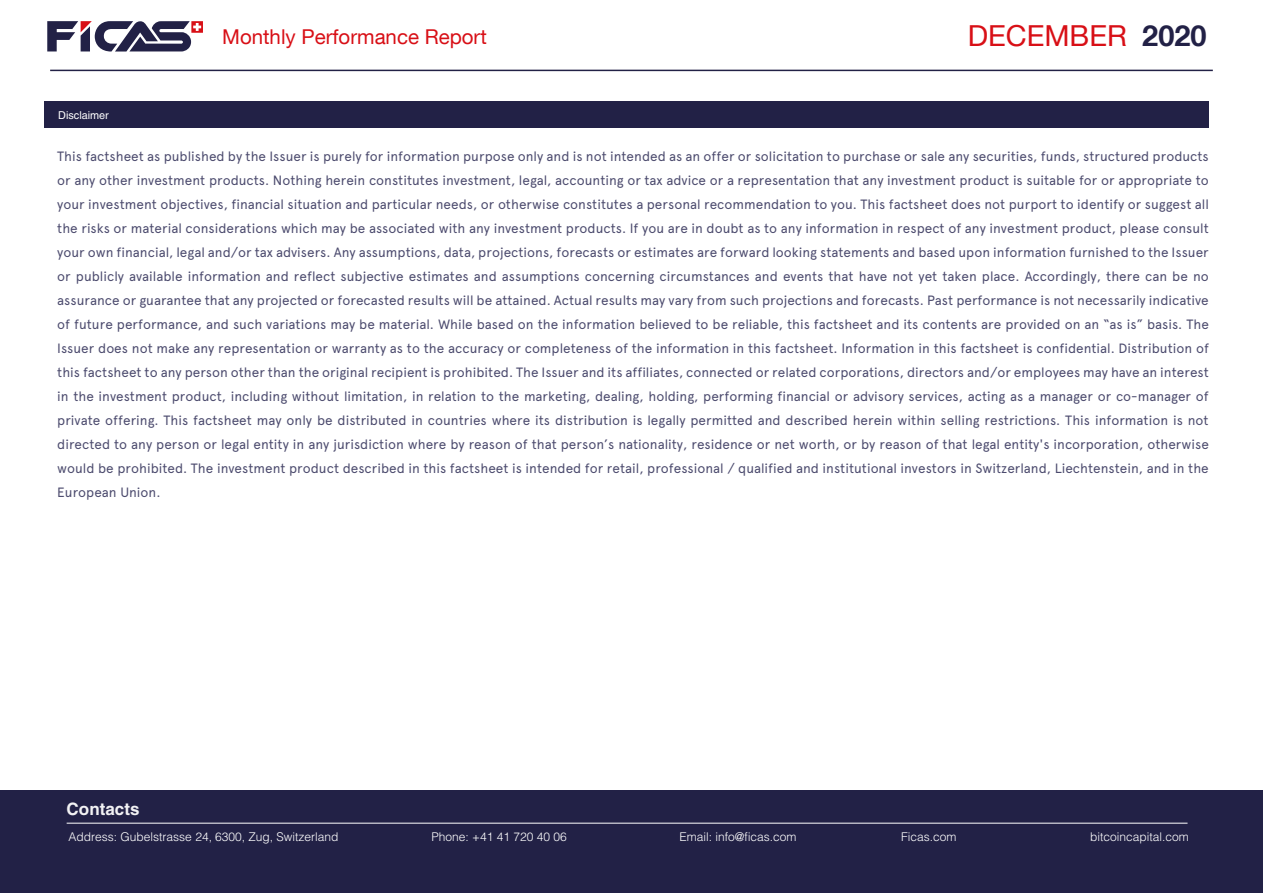
<style>
.page{position:relative;width:1263px;height:893px;background:#fff}
.page>*{position:absolute;margin:0;border:0;box-sizing:border-box;transform-origin:0 0}
.t1{font:28.95px "Helvetica Neue LT Com";color:#d80f16}
.t2{font:20.4px "Helvetica Neue LT Com";color:#d80f16}
.t3{font:700 17.1px "Helvetica LT Std";color:#f2f2f4}
.t4{font:13.5px/24px "Apercu";color:#4c4b6e;text-align:justify}
.t5{font:300 12px "Helvetica LT Std";color:#fff}
.t6{font:10.8px "Helvetica LT Std";color:#fff}
.s1{font-weight:700;color:#222146}
</style>
<div class="page">
<div style="left:44px;top:101px;width:1164px;height:27px;background:#222146"></div>
<div style="left:0;top:790px;width:1263px;height:103px;background:#222146"></div>
<hr style="left:67px;top:823px;width:1120px;height:1px;background:#fff">
<svg style="left:47px;top:21px;width:156px;height:31px"></svg>
<hr style="left:50px;top:70px;width:1162px;height:1px;background:#222146">
<h2 class="t2" style="left:222px;top:24px;width:266px">Monthly Performance Report</h2>
<h1 class="t1" style="left:967px;top:17px;width:240px">DECEMBER <span class="s1">2020</span></h1>
<p class="t6" style="left:58px;top:109px;width:52px">Disclaimer</p>
<p class="t4" style="left:57px;top:144px;width:1153px">This factsheet as published by the Issuer is purely for information purpose only and is not intended as an offer or solicitation to purchase or sale any securities, funds, structured products or any other investment products. Nothing herein constitutes investment, legal, accounting or tax advice or a representation that any investment product is suitable for or appropriate to your investment objectives, financial situation and particular needs, or otherwise constitutes a personal recommendation to you. This factsheet does not purport to identify or suggest all the risks or material considerations which may be associated with any investment products. If you are in doubt as to any information in respect of any investment product, please consult your own financial, legal and/or tax advisers. Any assumptions, data, projections, forecasts or estimates are forward looking statements and based upon information furnished to the Issuer or publicly available information and reflect subjective estimates and assumptions concerning circumstances and events that have not yet taken place. Accordingly, there can be no assurance or guarantee that any projected or forecasted results will be attained. Actual results may vary from such projections and forecasts. Past performance is not necessarily indicative of future performance, and such variations may be material. While based on the information believed to be reliable, this factsheet and its contents are provided on an “as is” basis. The Issuer does not make any representation or warranty as to the accuracy or completeness of the information in this factsheet. Information in this factsheet is confidential. Distribution of this factsheet to any person other than the original recipient is prohibited. The Issuer and its affiliates, connected or related corporations, directors and/or employees may have an interest in the investment product, including without limitation, in relation to the marketing, dealing, holding, performing financial or advisory services, acting as a manager or co-manager of private offering. This factsheet may only be distributed in countries where its distribution is legally permitted and described herein within selling restrictions. This information is not directed to any person or legal entity in any jurisdiction where by reason of that person’s nationality, residence or net worth, or by reason of that legal entity's incorporation, otherwise would be prohibited. The investment product described in this factsheet is intended for retail, professional / qualified and institutional investors in Switzerland, Liechtenstein, and in the European Union.</p>
<p class="t3" style="left:67px;top:798px;width:74px">Contacts</p>
<p class="t5" style="left:69px;top:829px;width:271px">Address: Gubelstrasse 24, 6300, Zug, Switzerland</p>
<p class="t5" style="left:431px;top:829px;width:137px">Phone: +41 41 720 40 06</p>
<p class="t5" style="left:679px;top:829px;width:118px">Email: info@ficas.com</p>
<p class="t5" style="left:901px;top:829px;width:57px">Ficas.com</p>
<p class="t5" style="left:1090px;top:829px;width:100px">bitcoincapital.com</p>
</div>
